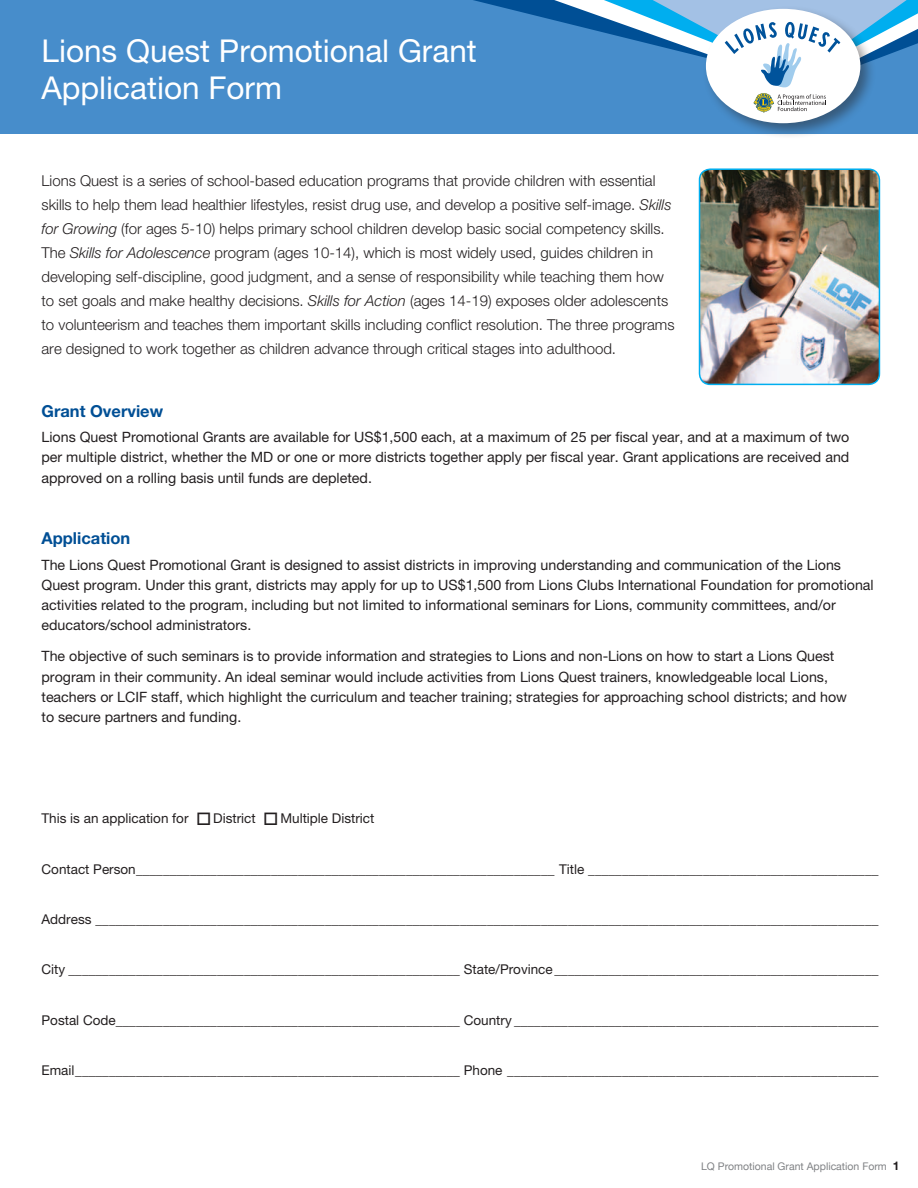
<style>
.page{position:relative;width:918px;height:1188px;background:#fff}
.page>*{position:absolute;margin:0;border:0;box-sizing:border-box;transform-origin:0 0}
.t1{font:31.5px/37.5px "Helvetica Neue LT Std";color:#fff}
.t2{font:700 16.5px "Helvetica Neue LT Std";color:#004f95}
.t3{font:300 15px/24px "Helvetica Neue LT Std";color:#231f20}
.t4{font:14.25px/20.2px "Helvetica Neue LT Std";color:#231f20}
.t5{font:13.5px "Helvetica Neue LT Std";color:#231f20}
.t6{font:10.5px "Helvetica Neue";color:#808285}
.s1{font-style:italic}
.s2{font-family:"Helvetica Neue LT Std";font-weight:700;font-size:12px;color:#231f20}
</style>
<div class="page">
<div style="left:0;top:0;width:918px;height:133px;background:#478dcb"></div>
<div style="left:702px;top:5px;width:175px;height:135px;background:#231f20;opacity:.46"></div>
<div style="left:706px;top:9px;width:154px;height:114px;background:#fff;border-radius:50%"></div>
<svg style="left:473px;top:0;width:445px;height:112px"></svg>
<img style="left:700px;top:171px;width:179px;height:213px">
<div style="left:699px;top:168px;width:181px;height:217px;border:2px solid #00aeef;border-radius:11px"></div>
<h1 class="t1" style="left:42px;top:32px;width:437px">Lions Quest Promotional Grant<br>Application Form</h1>
<p class="t3" style="left:42px;top:169px;width:635px">Lions Quest is a series of school-based education programs that provide children with essential skills to help them lead healthier lifestyles, resist drug use, and develop a positive self-image. <span class="s1">Skills for Growing</span> (for ages 5-10) helps primary school children develop basic social competency skills.<br>The <span class="s1">Skills for Adolescence</span> program (ages 10-14), which is most widely used, guides children in developing self-discipline, good judgment, and a sense of responsibility while teaching them how to set goals and make healthy decisions. <span class="s1">Skills for Action</span> (ages 14-19) exposes older adolescents to volunteerism and teaches them important skills including conflict resolution. The three programs are designed to work together as children advance through critical stages into adulthood.</p>
<p class="t2" style="left:42px;top:400px;width:123px">Grant Overview</p>
<p class="t4" style="left:42px;top:427px;width:809px;text-align:justify">Lions Quest Promotional Grants are available for US$1,500 each, at a maximum of 25 per fiscal year, and at a maximum of two per multiple district, whether the MD or one or more districts together apply per fiscal year. Grant applications are received and approved on a rolling basis until funds are depleted.</p>
<p class="t2" style="left:42px;top:528px;width:90px">Application</p>
<p class="t4" style="left:42px;top:554px;width:834px">The Lions Quest Promotional Grant is designed to assist districts in improving understanding and communication of the Lions Quest program. Under this grant, districts may apply for up to US$1,500 from Lions Clubs International Foundation for promotional activities related to the program, including but not limited to informational seminars for Lions, community committees, and/or educators/school administrators.</p>
<p class="t4" style="left:42px;top:646px;width:807px">The objective of such seminars is to provide information and strategies to Lions and non-Lions on how to start a Lions Quest program in their community. An ideal seminar would include activities from Lions Quest trainers, knowledgeable local Lions, teachers or LCIF staff, which highlight the curriculum and teacher training; strategies for approaching school districts; and how to secure partners and funding.</p>
<p class="t5" style="left:42px;top:810px;width:334px">This is an application for □District □Multiple District</p>
<p class="t5" style="left:42px;top:861px;width:839px">Contact Person______________________________________________________________ Title ___________________________________________</p>
<p class="t5" style="left:42px;top:911px;width:838px">Address ____________________________________________________________________________________________________________________</p>
<p class="t5" style="left:42px;top:961px;width:838px">City __________________________________________________________ State/Province________________________________________________</p>
<p class="t5" style="left:42px;top:1012px;width:838px">Postal Code___________________________________________________ Country ______________________________________________________</p>
<p class="t5" style="left:42px;top:1062px;width:838px">Email_________________________________________________________ Phone _______________________________________________________</p>
<p class="t6" style="left:701px;top:1158px;width:200px">LQ Promotional Grant Application Form <span class="s2">1</span></p>
</div>
